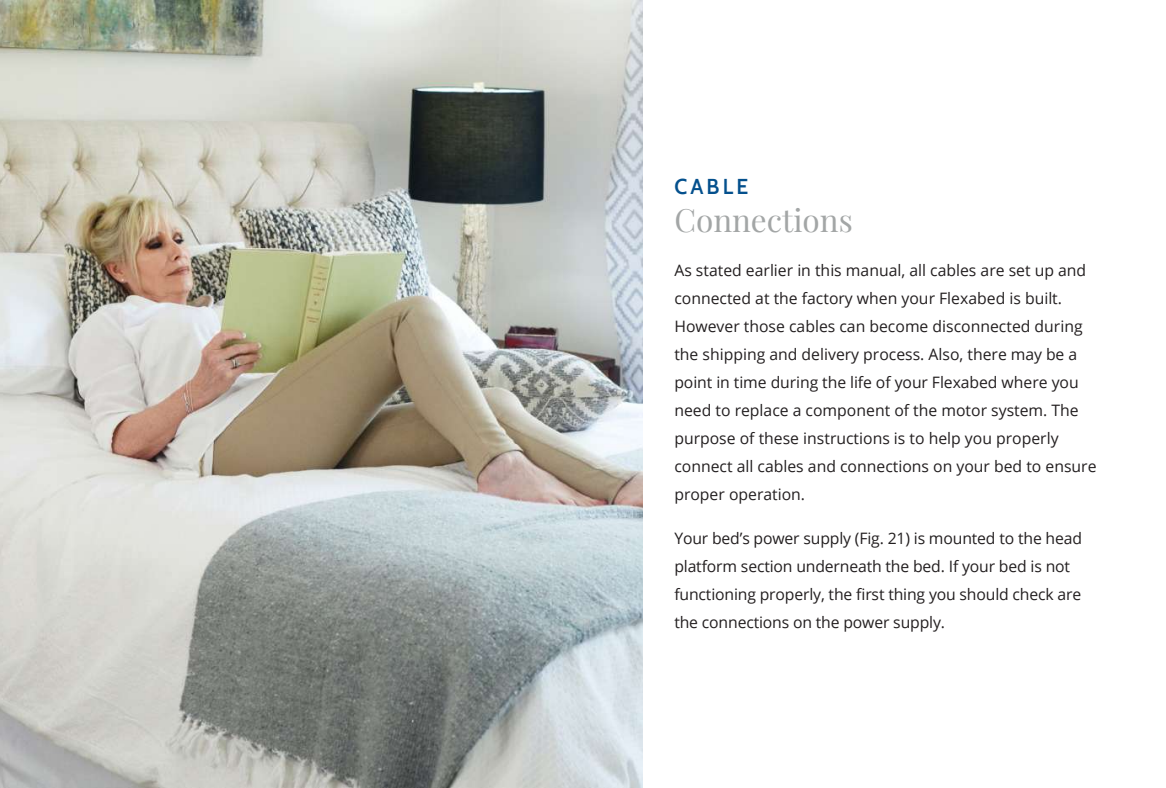
<style>
.page{position:relative;width:1166px;height:788px;background:#fff}
.page>*{position:absolute;margin:0;border:0;box-sizing:border-box;transform-origin:0 0}
.t1{font:31.5px "Playfair Display";color:#a3a6a6}
.t2{font:600 21px "Cabin";letter-spacing:.15em;color:#04508d}
.t3{font:15.75px/28px "Open Sans";color:#231f20}
</style>
<div class="page">
<img style="left:0;top:0;width:643px;height:787px">
<h2 class="t2" style="left:674px;top:170px;width:75px">CABLE</h2>
<h1 class="t1" style="left:674px;top:196px;width:180px">Connections</h1>
<p class="t3" style="left:674px;top:256px;width:423px">As stated earlier in this manual, all cables are set up and connected at the factory when your Flexabed is built.<br>However those cables can become disconnected during the shipping and delivery process. Also, there may be a point in time during the life of your Flexabed where you need to replace a component of the motor system. The purpose of these instructions is to help you properly connect all cables and connections on your bed to ensure proper operation.</p>
<p class="t3" style="left:674px;top:524px;width:409px">Your bed’s power supply (Fig. 21) is mounted to the head platform section underneath the bed. If your bed is not functioning properly, the first thing you should check are the connections on the power supply.</p>
</div>
